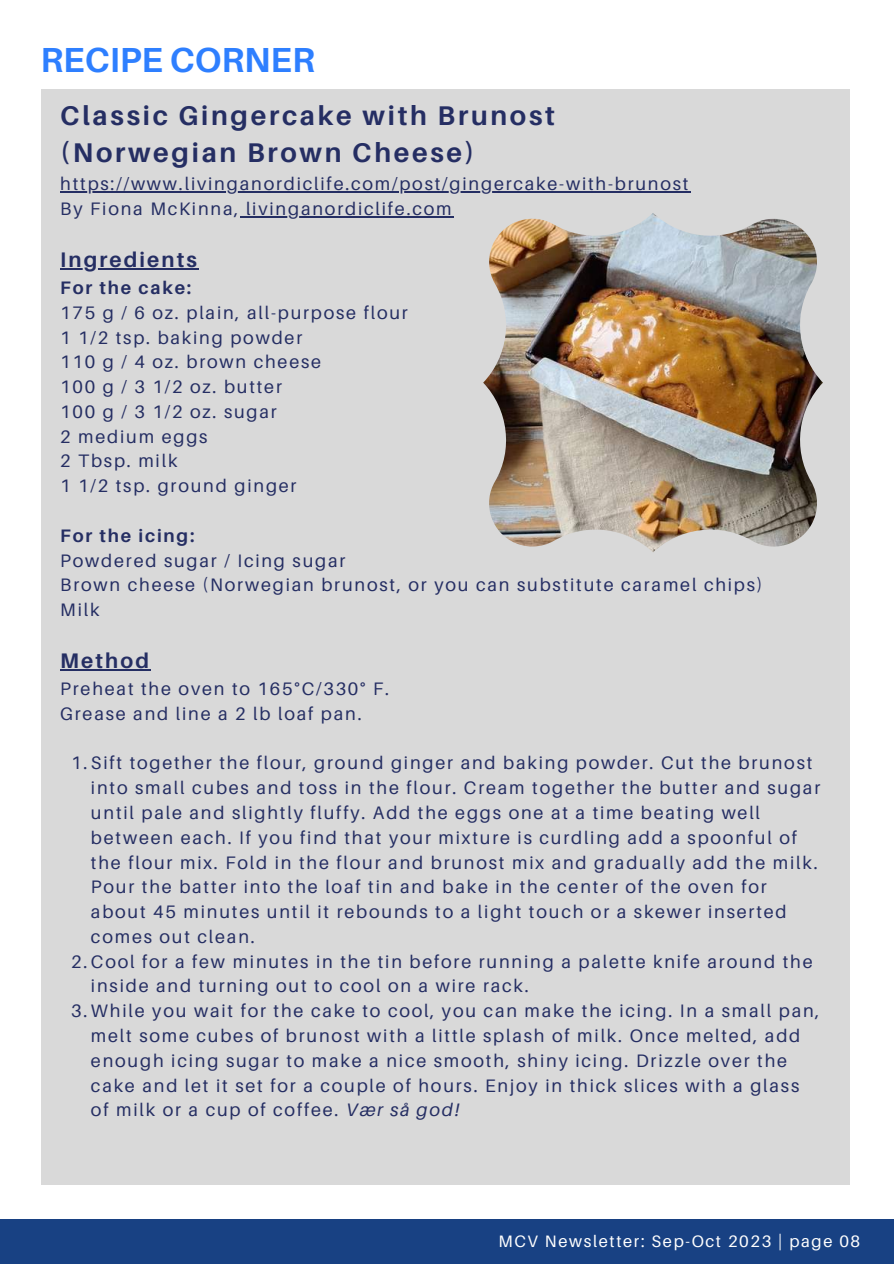
<style>
.page{position:relative;width:894px;height:1264px;background:#fff}
.page>*{position:absolute;margin:0;border:0;box-sizing:border-box;transform-origin:0 0}
.t1{font:700 34.8px "Aileron";color:#2e7fff}
.t2{font:700 27px/37.2px "Aileron";letter-spacing:.1em;color:#252e63}
.t3{font:700 21px "Aileron";letter-spacing:.1em;color:#252e63}
.t4{font:18px/24.8px "Aileron";letter-spacing:.1em;color:#252e63}
.t5{font:700 18px "Aileron";letter-spacing:.1em;color:#252e63}
.t6{font:16.5px "Aileron";letter-spacing:.1em;color:#fff}
.s1{font-style:italic}
</style>
<div class="page">
<div style="left:0;top:1219px;width:893px;height:44px;background:#184183"></div>
<div style="left:41px;top:89px;width:808px;height:1096px;background:#d9d9d9"></div>
<hr style="left:60px;top:191px;width:630px;height:2px;background:#252e63">
<hr style="left:240px;top:216px;width:213px;height:1px;background:#252e63">
<hr style="left:60px;top:268px;width:139px;height:1px;background:#252e63">
<hr style="left:60px;top:669px;width:91px;height:1px;background:#252e63">
<img style="left:483px;top:213px;width:339px;height:339px">
<h1 class="t1" style="left:41px;top:38px;width:276px">RECIPE CORNER</h1>
<h2 class="t2" style="left:60px;top:96px;width:496px">Classic Gingercake with Brunost (Norwegian Brown Cheese)</h2>
<p class="t4" style="left:60px;top:171px;width:629px">https://www.livinganordiclife.com/post/gingercake-with-brunost<br>By Fiona McKinna, livinganordiclife.com</p>
<p class="t3" style="left:60px;top:246px;width:138px">Ingredients</p>
<p class="t5" style="left:60px;top:276px;width:132px">For the cake:</p>
<p class="t4" style="left:60px;top:300px;width:349px">175 g / 6 oz. plain, all-purpose flour<br>1 1/2 tsp. baking powder<br>110 g / 4 oz. brown cheese<br>100 g / 3 1/2 oz. butter<br>100 g / 3 1/2 oz. sugar<br>2 medium eggs<br>2 Tbsp. milk<br>1 1/2 tsp. ground ginger</p>
<p class="t5" style="left:60px;top:524px;width:136px">For the icing:</p>
<p class="t4" style="left:60px;top:547px;width:703px">Powdered sugar / Icing sugar<br>Brown cheese (Norwegian brunost, or you can substitute caramel chips)<br>Milk</p>
<p class="t3" style="left:60px;top:647px;width:90px">Method</p>
<p class="t4" style="left:60px;top:676px;width:330px">Preheat the oven to 165°C/330° F.<br>Grease and line a 2 lb loaf pan.</p>
<p class="t4" style="left:71px;top:750px;width:742px">1.Sift together the flour, ground ginger and baking powder. Cut the brunost</p>
<p class="t4" style="left:91px;top:775px;width:730px">into small cubes and toss in the flour. Cream together the butter and sugar</p>
<p class="t4" style="left:91px;top:800px;width:670px">until pale and slightly fluffy. Add the eggs one at a time beating well</p>
<p class="t4" style="left:91px;top:824px;width:707px">between each. If you find that your mixture is curdling add a spoonful of</p>
<p class="t4" style="left:91px;top:849px;width:728px">the flour mix. Fold in the flour and brunost mix and gradually add the milk.</p>
<p class="t4" style="left:91px;top:874px;width:677px">Pour the batter into the loaf tin and bake in the center of the oven for</p>
<p class="t4" style="left:91px;top:899px;width:697px">about 45 minutes until it rebounds to a light touch or a skewer inserted</p>
<p class="t4" style="left:91px;top:923px;width:165px">comes out clean.</p>
<p class="t4" style="left:71px;top:948px;width:742px">2.Cool for a few minutes in the tin before running a palette knife around the</p>
<p class="t4" style="left:91px;top:973px;width:439px">inside and turning out to cool on a wire rack.</p>
<p class="t4" style="left:71px;top:998px;width:749px">3.While you wait for the cake to cool, you can make the icing. In a small pan,</p>
<p class="t4" style="left:91px;top:1022px;width:710px">melt some cubes of brunost with a little splash of milk. Once melted, add</p>
<p class="t4" style="left:91px;top:1047px;width:697px">enough icing sugar to make a nice smooth, shiny icing. Drizzle over the</p>
<p class="t4" style="left:91px;top:1072px;width:709px">cake and let it set for a couple of hours. Enjoy in thick slices with a glass</p>
<p class="t4" style="left:91px;top:1097px;width:370px">of milk or a cup of coffee. <span class="s1">Vær så god!</span></p>
<p class="t6" style="left:498px;top:1230px;width:363px">MCV Newsletter: Sep-Oct 2023 | page 08</p>
</div>
